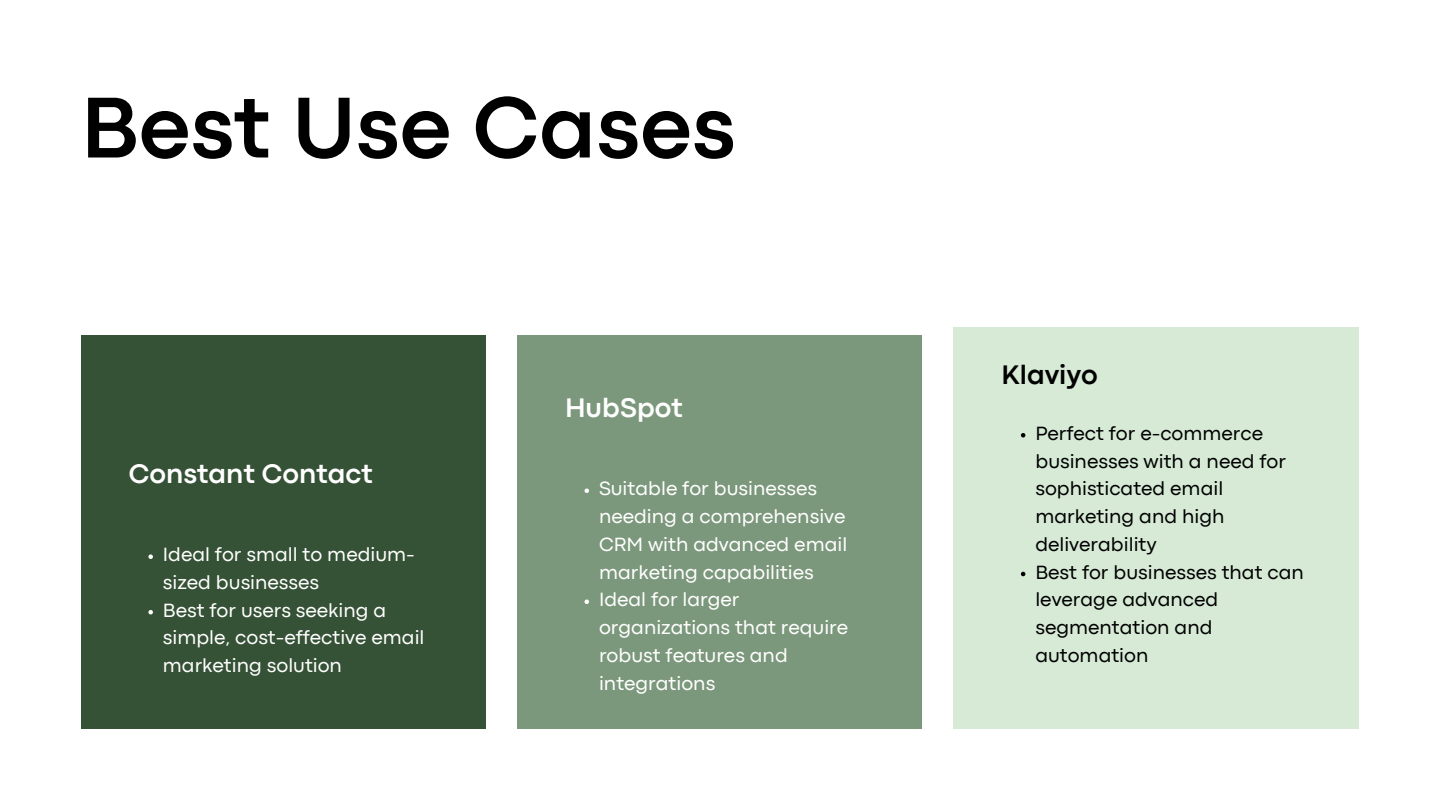
<style>
.page{position:relative;width:1440px;height:810px;background:#fff}
.page>*{position:absolute;margin:0;border:0;box-sizing:border-box;transform-origin:0 0}
.t1{font:700 90px "Codec Pro";color:#000}
.t2{font:700 28px "Codec Pro";color:#fff}
.t3{font:700 28px "Codec Pro";color:#000}
.t4{font:20px/27.8px "Codec Pro";color:#fff}
.t5{font:20px/27.8px "Codec Pro";color:#000}
</style>
<div class="page">
<div style="left:81px;top:335px;width:405px;height:394px;background:#365236"></div>
<svg style="left:148px;top:554px;width:5px;height:5px"></svg>
<svg style="left:148px;top:610px;width:5px;height:4px"></svg>
<div style="left:517px;top:335px;width:405px;height:394px;background:#7c987c"></div>
<svg style="left:585px;top:489px;width:4px;height:4px"></svg>
<svg style="left:585px;top:600px;width:4px;height:4px"></svg>
<div style="left:954px;top:327px;width:405px;height:402px;background:#d6ead6"></div>
<svg style="left:1021px;top:433px;width:4px;height:5px"></svg>
<svg style="left:1021px;top:572px;width:4px;height:4px"></svg>
<h1 class="t1" style="left:81px;top:96px;width:656px">Best Use Cases</h1>
<h2 class="t2" style="left:129px;top:464px;width:245px">Constant Contact</h2>
<p class="t4" style="left:163px;top:542px;width:253px">Ideal for small to medium&shy;sized businesses</p>
<p class="t4" style="left:163px;top:598px;width:263px">Best for users seeking a simple, cost-effective email marketing solution</p>
<h2 class="t2" style="left:565px;top:398px;width:119px">HubSpot</h2>
<p class="t4" style="left:599px;top:476px;width:250px">Suitable for businesses needing a comprehensive<br>CRM with advanced email marketing capabilities</p>
<p class="t4" style="left:599px;top:587px;width:251px">Ideal for larger organizations that require robust features and integrations</p>
<h2 class="t3" style="left:1001px;top:365px;width:98px">Klaviyo</h2>
<p class="t5" style="left:1035px;top:421px;width:252px">Perfect for e-commerce businesses with a need for sophisticated email marketing and high deliverability</p>
<p class="t5" style="left:1035px;top:559px;width:270px">Best for businesses that can leverage advanced segmentation and automation</p>
</div>
